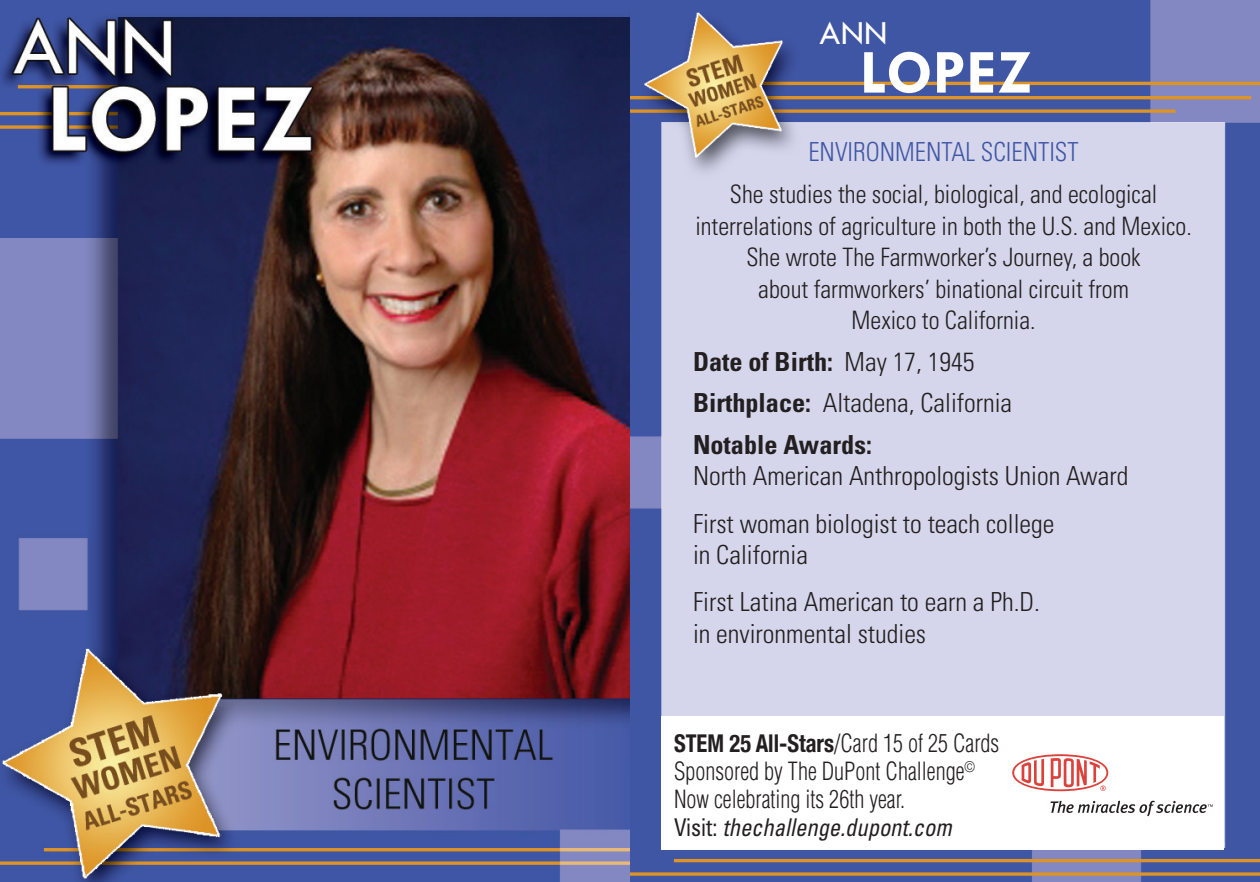
<style>
.page{position:relative;width:1260px;height:882px;background:#fff}
.page>*{position:absolute;margin:0;border:0;box-sizing:border-box;transform-origin:0 0}
.t1{font:700 63px "Tw Cen";color:#fff}
.t2{font:35px "Tw Cen";color:#fff}
.t3{font:300 condensed 26.25px/31.5px "Univers";color:#231f20}
.t4{font:300 condensed 26.25px "Univers";color:#3f56a5;scale:.96 1}
.t5{font:700 condensed 26.25px "Univers";color:#231f20}
.t6{font:300 condensed 25.2px/31.5px "Univers";color:#231f20;text-align:center;scale:.96 1}
.t7{font:300 condensed 24.5px "Helvetica";color:#231f20;scale:.92 1}
.t8{font:italic condensed 24.5px "Univers";color:#231f20;scale:.92 1}
.s1{font-weight:300}
.s2{font-weight:700}
.s3{font-family:"Helvetica Neue";font-weight:700}
.s4{font-style:normal}
</style>
<div class="page">
<img style="left:630px;top:0;width:630px;height:882px">
<div style="left:662px;top:716px;width:562px;height:134px;background:#fff"></div>
<svg style="left:1012px;top:754px;width:96px;height:37px"></svg>
<svg style="left:1051px;top:801px;width:84px;height:12px"></svg>
<svg style="left:1141px;top:801px;width:72px;height:15px"></svg>
<img style="left:0;top:0;width:630px;height:882px">
<p class="t2" style="left:820px;top:12px;width:69px">ANN</p>
<p class="t1" style="left:860px;top:35px;width:175px">LOPEZ</p>
<p class="t4" style="left:808px;top:136px;width:283px">ENVIRONMENTAL SCIENTIST</p>
<p class="t6" style="left:695px;top:178px;width:519px">She studies the social, biological, and ecological interrelations of agriculture in both the U.S. and Mexico.<br>She wrote The Farmworker’s Journey, a book<br>about farmworkers’ binational circuit from<br>Mexico to California.</p>
<p class="t5" style="left:693px;top:345px;width:283px">Date of Birth: <span class="s1">May 17, 1945</span></p>
<p class="t3" style="left:693px;top:387px;width:321px"><span class="s2">Birthplace:</span> Altadena, California</p>
<p class="t3" style="left:693px;top:428px;width:437px"><span class="s2">Notable Awards:<br></span>North American Anthropologists Union Award</p>
<p class="t3" style="left:693px;top:507px;width:363px">First woman biologist to teach college in California</p>
<p class="t3" style="left:693px;top:586px;width:348px">First Latina American to earn a Ph.D. in environmental studies</p>
<p class="t7" style="left:674px;top:729px;width:355px"><span class="s3">STEM 25 All-Stars</span>/Card 15 of 25 Cards</p>
<p class="t7" style="left:674px;top:757px;width:329px">Sponsored by The DuPont Challenge<sup>©</sup></p>
<p class="t7" style="left:674px;top:785px;width:253px">Now celebrating its 26th year.</p>
<p class="t8" style="left:674px;top:812px;width:303px"><span class="s4">Visit:</span> thechallenge.dupont.com</p>
</div>
